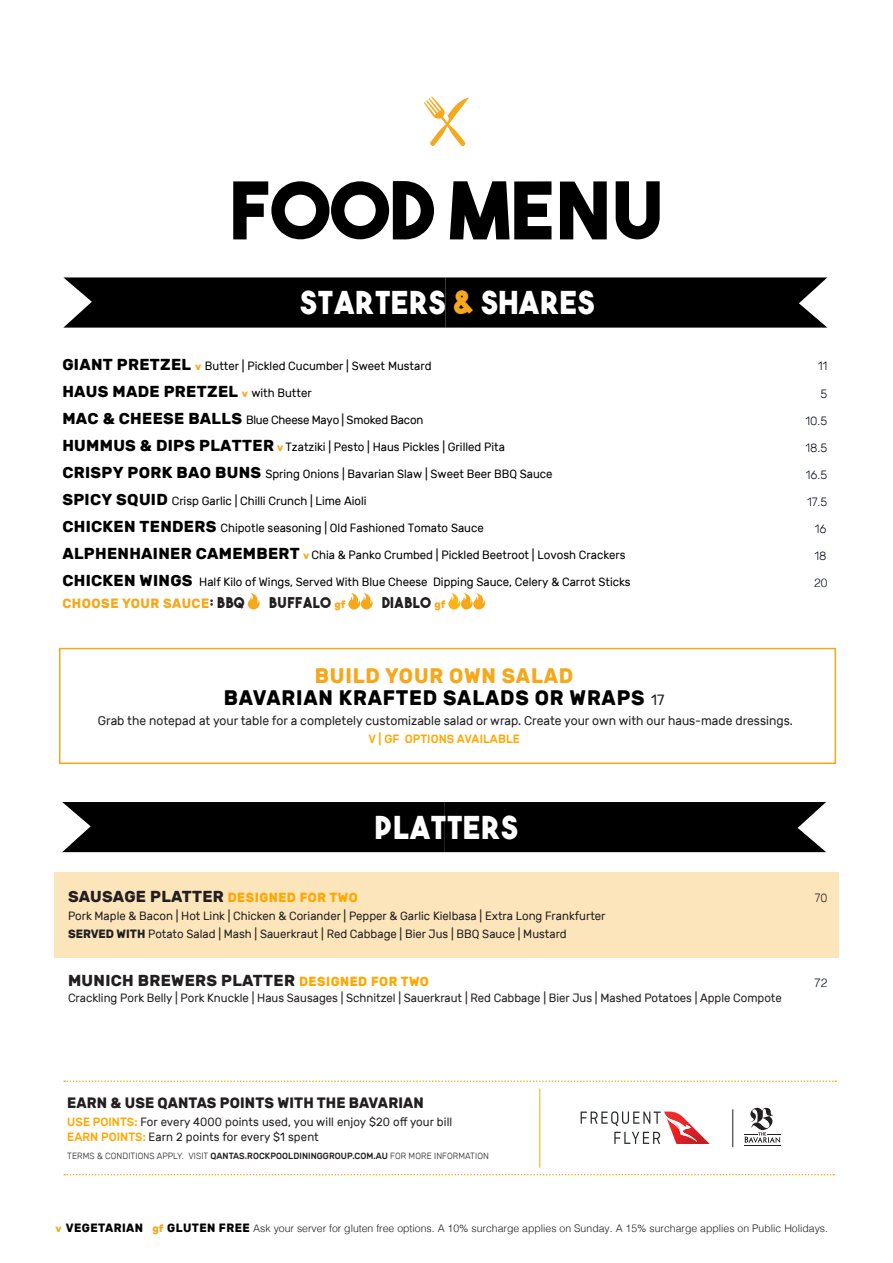
<style>
.page{position:relative;width:893px;height:1263px;background:#fff}
.page>*{position:absolute;margin:0;border:0;box-sizing:border-box;transform-origin:0 0}
.t1{font:79.05px "The Bold Font";letter-spacing:.02em;color:#000}
.t2{font:31.5px "The Bold Font";letter-spacing:.02em;color:#fff}
.t3{font:700 21px "Rubik";letter-spacing:.04em;color:#000;scale:.95 1}
.t4{font:700 21px "Rubik";letter-spacing:.04em;color:#f5a81c;scale:.95 1}
.t5{font:700 15.9px "Rubik";letter-spacing:.02em;color:#231f20}
.t6{font:700 15.9px "Rubik";letter-spacing:.02em;color:#000}
.t7{font:700 15px "Rubik";letter-spacing:.01em;color:#231f20;scale:.95 1}
.t8{font:14.85px "The Bold Font";letter-spacing:.04em;color:#231f20;scale:.95 1}
.t9{font:700 13.5px "Rubik";letter-spacing:.04em;color:#f5a81c;scale:.95 1}
.t10{font:12.75px "Rubik";color:#231f20;scale:.95 1}
.t11{font:12px "Rubik";color:#000;scale:.95 1}
.t12{font:12px "Rubik";color:#231f20;scale:.95 1}
.t13{font:12px "Rubik";letter-spacing:-.02em;color:#000;scale:.95 1}
.t14{font:300 12px "Rubik";color:#0c111d}
.t15{font:500 12px "Rubik";letter-spacing:.01em;color:#ffa700;scale:.95 1}
.t16{font:300 12px "Helvetica";color:#0c111d}
.t17{font:300 12px "Rubik";color:#231f20;scale:.95 1}
.t18{font:300 12px "Rubik";color:#000;scale:.95 1}
.t19{font:300 10.5px "Helvetica";color:#231f20}
.t20{font:300 9px "Rubik";letter-spacing:.01em;color:#231f20;scale:.95 1}
.s1{color:#f5a81c}
.s2{font-weight:700;font-size:15.9px}
.s3{font-weight:700;font-size:10.5px;color:#f5a81c}
.s4{font-size:10.5px;color:#f5a81c}
.s5{font-weight:400;font-size:12px}
.s6{font-family:"The Bold Font";font-weight:400;font-size:14.85px;color:#231f20}
.s7{font-family:"Rubik";font-weight:700;font-size:10.5px;color:#f5a81c}
.s8{font-weight:400;font-size:14.85px;color:#231f20}
.s9{font-size:13.2px;color:#ffa700}
.s10{font-weight:700}
.s11{font-weight:500;color:#ffa700}
.s12{font-weight:500}
.s13{font-family:"Rubik";font-weight:700;color:#f5a81c}
.s14{font-family:"Rubik";font-weight:700;font-size:12px;color:#000}
</style>
<div class="page">
<div style="left:54px;top:872px;width:785px;height:85px;background:#fce5bb"></div>
<div style="left:59px;top:648px;width:777px;height:116px;border:2px solid #f5a81c"></div>
<svg style="left:424px;top:96px;width:45px;height:51px"></svg>
<svg style="left:63px;top:277px;width:764px;height:51px;background:#0e0e0e"></svg>
<div style="left:62px;top:802px;width:764px;height:50px;background:#000"></div>
<svg style="left:248px;top:593px;width:12px;height:17px"></svg>
<svg style="left:348px;top:593px;width:25px;height:17px"></svg>
<svg style="left:448px;top:593px;width:37px;height:17px"></svg>
<svg style="left:64px;top:1080px;width:772px;height:2px"></svg>
<svg style="left:64px;top:1174px;width:770px;height:1px"></svg>
<hr style="left:732px;top:1109px;width:1px;height:38px;background:#231f20">
<hr style="left:744px;top:1145px;width:36px;height:1px;background:#231f20">
<svg style="left:744px;top:1108px;width:36px;height:34px"></svg>
<hr style="left:540px;top:1089px;width:1px;height:79px;background:#ffa700">
<svg style="left:581px;top:1111px;width:129px;height:33px"></svg>
<img style="left:682px;top:1135px;width:15px;height:7px">
<img style="left:664px;top:1113px;width:17px;height:21px">
<p class="t1" style="left:229px;top:161px;width:436px">FOOD MENU</p>
<p class="t2" style="left:300px;top:283px;width:296px">STARTERS <span class="s1">&amp;</span> SHARES</p>
<p class="t11" style="left:62px;top:359px;width:390px"><span class="s2">GIANT PRETZEL</span> <span class="s3">v</span> Butter | Pickled Cucumber | Sweet Mustard</p>
<p class="t18" style="left:818px;top:359px;width:11px">11</p>
<p class="t6" style="left:62px;top:382px;width:251px">HAUS MADE PRETZEL <span class="s4">v</span> <span class="s5">with Butter</span></p>
<p class="t14" style="left:820px;top:387px;width:8px">5</p>
<p class="t13" style="left:62px;top:413px;width:381px"><span class="s2">MAC &amp; CHEESE BALLS</span> Blue Cheese Mayo | Smoked Bacon</p>
<p class="t14" style="left:805px;top:414px;width:23px">10.5</p>
<p class="t11" style="left:62px;top:440px;width:467px"><span class="s2">HUMMUS &amp; DIPS PLATTER</span> <span class="s3">v</span> Tzatziki | Pesto | Haus Pickles | Grilled Pita</p>
<p class="t14" style="left:805px;top:441px;width:23px">18.5</p>
<p class="t11" style="left:62px;top:467px;width:517px"><span class="s2">CRISPY PORK BAO BUNS</span> Spring Onions | Bavarian Slaw | Sweet Beer BBQ Sauce</p>
<p class="t14" style="left:806px;top:468px;width:23px">16.5</p>
<p class="t11" style="left:62px;top:494px;width:322px"><span class="s2">SPICY SQUID</span> Crisp Garlic | Chilli Crunch | Lime Aioli</p>
<p class="t14" style="left:807px;top:495px;width:22px">17.5</p>
<p class="t11" style="left:62px;top:521px;width:445px"><span class="s2">CHICKEN TENDERS</span> Chipotle seasoning | Old Fashioned Tomato Sauce</p>
<p class="t14" style="left:815px;top:522px;width:13px">16</p>
<p class="t11" style="left:62px;top:548px;width:594px"><span class="s2">ALPHENHAINER CAMEMBERT</span> <span class="s3">v</span> Chia &amp; Panko Crumbed | Pickled Beetroot | Lovosh Crackers</p>
<p class="t14" style="left:814px;top:549px;width:14px">18</p>
<p class="t11" style="left:62px;top:575px;width:600px"><span class="s2">CHICKEN WINGS</span> Half Kilo of Wings, Served With Blue Cheese Dipping Sauce, Celery &amp; Carrot Sticks</p>
<p class="t16" style="left:814px;top:572px;width:15px">20</p>
<p class="t9" style="left:62px;top:595px;width:193px">CHOOSE YOUR SAUCE<span class="s6">: BBQ</span></p>
<p class="t8" style="left:269px;top:593px;width:82px">BUFFALO <span class="s7">gf</span></p>
<p class="t8" style="left:382px;top:593px;width:68px">DIABLO <span class="s7">gf</span></p>
<p class="t4" style="left:315px;top:663px;width:274px">BUILD YOUR OWN SALAD</p>
<p class="t3" style="left:224px;top:686px;width:465px">BAVARIAN KRAFTED SALADS OR WRAPS <span class="s8">17</span></p>
<p class="t10" style="left:98px;top:713px;width:733px">Grab the notepad at your table for a completely customizable salad or wrap. Create your own with our haus-made dressings.</p>
<p class="t15" style="left:368px;top:732px;width:161px">V | GF OPTIONS AVAILABLE</p>
<p class="t2" style="left:375px;top:807px;width:145px">PLATTERS</p>
<p class="t5" style="left:68px;top:887px;width:291px">SAUSAGE PLATTER <span class="s9">DESIGNED FOR TWO</span></p>
<p class="t17" style="left:815px;top:891px;width:15px">70</p>
<p class="t12" style="left:68px;top:909px;width:567px">Pork Maple &amp; Bacon | Hot Link | Chicken &amp; Coriander | Pepper &amp; Garlic Kielbasa | Extra Long Frankfurter</p>
<p class="t12" style="left:68px;top:927px;width:526px"><span class="s10">SERVED WITH</span> Potato Salad | Mash | Sauerkraut | Red Cabbage | Bier Jus | BBQ Sauce | Mustard</p>
<p class="t5" style="left:68px;top:971px;width:362px">MUNICH BREWERS PLATTER <span class="s9">DESIGNED FOR TWO</span></p>
<p class="t16" style="left:814px;top:973px;width:15px">72</p>
<p class="t12" style="left:68px;top:991px;width:753px">Crackling Pork Belly | Pork Knuckle | Haus Sausages | Schnitzel | Sauerkraut | Red Cabbage | Bier Jus | Mashed Potatoes | Apple Compote</p>
<p class="t7" style="left:67px;top:1093px;width:377px">EARN &amp; USE QANTAS POINTS WITH THE BAVARIAN</p>
<p class="t12" style="left:67px;top:1115px;width:407px"><span class="s11">USE POINTS:</span> For every 4000 points used, you will enjoy $20 off your bill</p>
<p class="t12" style="left:67px;top:1130px;width:266px"><span class="s11">EARN POINTS:</span> Earn 2 points for every $1 spent</p>
<p class="t20" style="left:67px;top:1151px;width:445px">TERMS &amp; CONDITIONS APPLY. VISIT <span class="s12">QANTAS.ROCKPOOLDININGGROUP.COM.AU</span> FOR MORE INFORMATION</p>
<p class="t19" style="left:56px;top:1220px;width:774px"><span class="s13">v</span> <span class="s14">VEGETARIAN</span> <span class="s13">gf</span> <span class="s14">GLUTEN FREE</span> Ask your server for gluten free options. A 10% surcharge applies on Sunday. A 15% surcharge applies on Public Holidays.</p>
</div>
